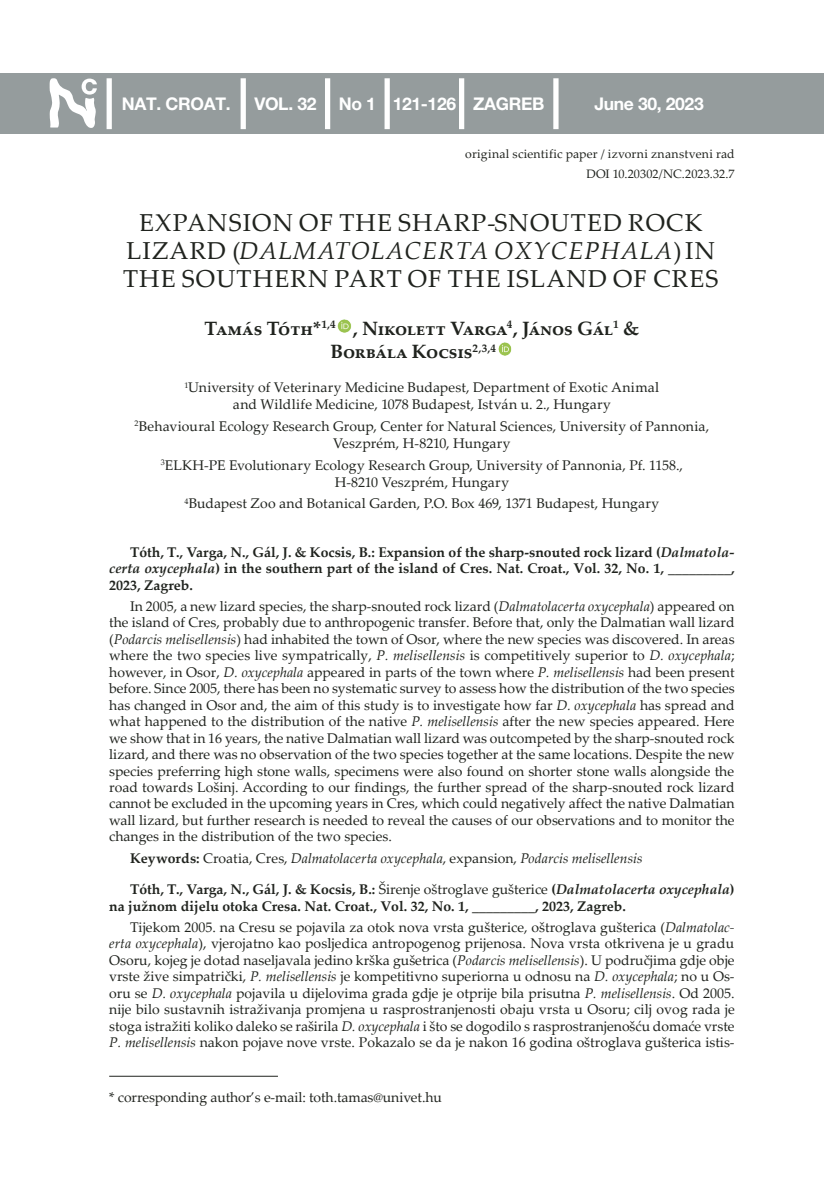
<style>
.page{position:relative;width:824px;height:1191px;background:#fff}
.page>*{position:absolute;margin:0;border:0;box-sizing:border-box;transform-origin:0 0}
.t1{font:24.5px/28px "Palatino Linotype";letter-spacing:.05em;color:#20231e;text-align:center}
.t2{font:700 19.25px/23.1px "Palatino Linotype";letter-spacing:-.005em;color:#20231e}
.t3{font:700 17.5px "Helvetica Neue LT Pro";letter-spacing:-.02em;color:#fff}
.t4{font:14px/16.4px "Palatino Linotype";color:#20231e;text-align:center}
.t5{font:700 14px/16.4px "Palatino Linotype";color:#20231e;text-align:justify}
.t6{font:italic 14px "Palatino Linotype";color:#20231e}
.t7{font:12.25px/19.8px "Palatino Linotype";letter-spacing:.01em;color:#20231e;text-align:right}
.s1{font-style:italic}
.s2{font-weight:700;font-style:normal}
.s3{font-style:normal}
.s4{font-weight:400}
</style>
<div class="page">
<div style="left:0;top:73px;width:823px;height:61px;background:#959c9d"></div>
<div style="left:107px;top:78px;width:5px;height:51px;background:#fff"></div>
<div style="left:240px;top:78px;width:6px;height:51px;background:#fff"></div>
<div style="left:325px;top:78px;width:5px;height:51px;background:#fff"></div>
<div style="left:384px;top:78px;width:6px;height:51px;background:#fff"></div>
<div style="left:459px;top:78px;width:5px;height:51px;background:#fff"></div>
<div style="left:553px;top:78px;width:5px;height:51px;background:#fff"></div>
<svg style="left:50px;top:78px;width:47px;height:50px"></svg>
<img style="left:337px;top:319px;width:14px;height:13px">
<img style="left:498px;top:343px;width:14px;height:13px">
<hr style="left:109px;top:1075px;width:169px;height:1px;background:#20231e">
<p class="t3" style="left:122px;top:93px;width:110px">NAT. CROAT.</p>
<p class="t3" style="left:297px;top:93px;width:21px">29</p>
<p class="t3" style="left:254px;top:93px;width:147px">VOL. 32 Suppl. 1</p>
<p class="t3" style="left:412px;top:93px;width:134px">51-57 ZAGREB</p>
<p class="t3" style="left:588px;top:93px;width:123px">March 31, 2021</p>
<p class="t3" style="left:594px;top:93px;width:111px">June 30, 2023</p>
<p class="t7" style="left:465px;top:143px;width:271px">original scientific paper / izvorni znanstveni rad<br>DOI 10.20302/NC.2023.32.7</p>
<h1 class="t1" style="left:123px;top:207px;width:597px">EXPANSION OF THE SHARP-SNOUTED ROCK<br>LIZARD (<span class="s1">DALMATOLACERTA OXYCEPHALA</span>) IN<br>THE SOUTHERN PART OF THE ISLAND OF CRES</h1>
<h2 class="t2" style="left:330px;top:316px;width:310px;text-indent:-126px">Tamás Tóth*<sup>1,4</sup> , Nikolett Varga<sup>4</sup>, János Gál<sup>1</sup> &amp;<br>Borbála Kocsis<sup>2,3,4</sup></h2>
<p class="t4" style="left:184px;top:378px;width:476px"><sup>1</sup>University of Veterinary Medicine Budapest, Department of Exotic Animal and Wildlife Medicine, 1078 Budapest, István u. 2., Hungary</p>
<p class="t4" style="left:135px;top:417px;width:576px"><sup>2</sup>Behavioural Ecology Research Group, Center for Natural Sciences, University of Pannonia,<br>Veszprém, H-8210, Hungary</p>
<p class="t4" style="left:161px;top:456px;width:523px"><sup>3</sup>ELKH-PE Evolutionary Ecology Research Group, University of Pannonia, Pf. 1158.,<br>H-8210 Veszprém, Hungary</p>
<p class="t4" style="left:184px;top:495px;width:476px"><sup>4</sup>Budapest Zoo and Botanical Garden, P.O. Box 469, 1371 Budapest, Hungary</p>
<p class="t5" style="left:109px;top:543px;width:627px;text-indent:21px">Tóth, T., Varga, N., Gál, J. &amp; Kocsis, B.: Expansion of the sharp-snouted rock lizard (<span class="s1">Dalmatola&shy;certa oxycephala</span>) in the southern part of the island of Cres. Nat. Croat., Vol. 32, No. 1, _________, 2023, Zagreb.</p>
<p class="t4" style="left:109px;top:597px;width:627px;text-align:justify;text-indent:21px">In 2005, a new lizard species, the sharp-snouted rock lizard (<span class="s1">Dalmatolacerta oxycephala</span>) appeared on the island of Cres, probably due to anthropogenic transfer. Before that, only the Dalmatian wall lizard (<span class="s1">Podarcis melisellensis</span>) had inhabited the town of Osor, where the new species was discovered. In areas where the two species live sympatrically, <span class="s1">P. melisellensis</span> is competitively superior to <span class="s1">D. oxycephala</span>; however, in Osor, <span class="s1">D. oxycephala</span> appeared in parts of the town where <span class="s1">P. melisellensis</span> had been present before. Since 2005, there has been no systematic survey to assess how the distribution of the two species has changed in Osor and, the aim of this study is to investigate how far <span class="s1">D. oxycephala</span> has spread and what happened to the distribution of the native <span class="s1">P. melisellensis</span> after the new species appeared. Here we show that in 16 years, the native Dalmatian wall lizard was outcompeted by the sharp-snouted rock lizard, and there was no observation of the two species together at the same locations. Despite the new species preferring high stone walls, specimens were also found on shorter stone walls alongside the road towards Lošinj. According to our findings, the further spread of the sharp-snouted rock lizard cannot be excluded in the upcoming years in Cres, which could negatively affect the native Dalmatian wall lizard, but further research is needed to reveal the causes of our observations and to monitor the changes in the distribution of the two species.</p>
<p class="t6" style="left:130px;top:848px;width:514px"><span class="s2">Keywords:</span> <span class="s3">Croatia, Cres,</span> Dalmatolacerta oxycephala<span class="s3">, expansion,</span> Podarcis melisellensis</p>
<p class="t5" style="left:109px;top:880px;width:627px;text-indent:21px">Tóth, T., Varga, N., Gál, J. &amp; Kocsis, B.: <span class="s4">Širenje oštroglave gušterice</span> (<span class="s1">Dalmatolacerta oxycephala</span>) na južnom dijelu otoka Cresa. Nat. Croat., Vol. 32, No. 1, _________, 2023, Zagreb.</p>
<p class="t4" style="left:109px;top:918px;width:627px;text-align:justify;text-indent:21px">Tijekom 2005. na Cresu se pojavila za otok nova vrsta gušterice, oštroglava gušterica (<span class="s1">Dalmatolac&shy;erta oxycephala</span>), vjerojatno kao posljedica antropogenog prijenosa. Nova vrsta otkrivena je u gradu Osoru, kojeg je dotad naseljavala jedino krška gušetrica (<span class="s1">Podarcis melisellensis</span>). U područjima gdje obje vrste žive simpatrički, <span class="s1">P. melisellensis</span> je kompetitivno superiorna u odnosu na <span class="s1">D. oxycephala</span>; no u Os&shy;oru se <span class="s1">D. oxycephala</span> pojavila u dijelovima grada gdje je otprije bila prisutna <span class="s1">P. melisellensis</span>. Od 2005. nije bilo sustavnih istraživanja promjena u rasprostranjenosti obaju vrsta u Osoru; cilj ovog rada je stoga istražiti koliko daleko se raširila <span class="s1">D. oxycephala</span> i što se dogodilo s rasprostranjenošću domaće vrste <span class="s1">P. melisellensis</span> nakon pojave nove vrste. Pokazalo se da je nakon 16 godina oštroglava gušterica istis-</p>
<p class="t3" style="left:339px;top:93px;width:119px">No 1 121-126</p>
<p class="t4" style="left:109px;top:1088px;width:334px">* corresponding author’s e-mail: toth.tamas@univet.hu</p>
</div>
